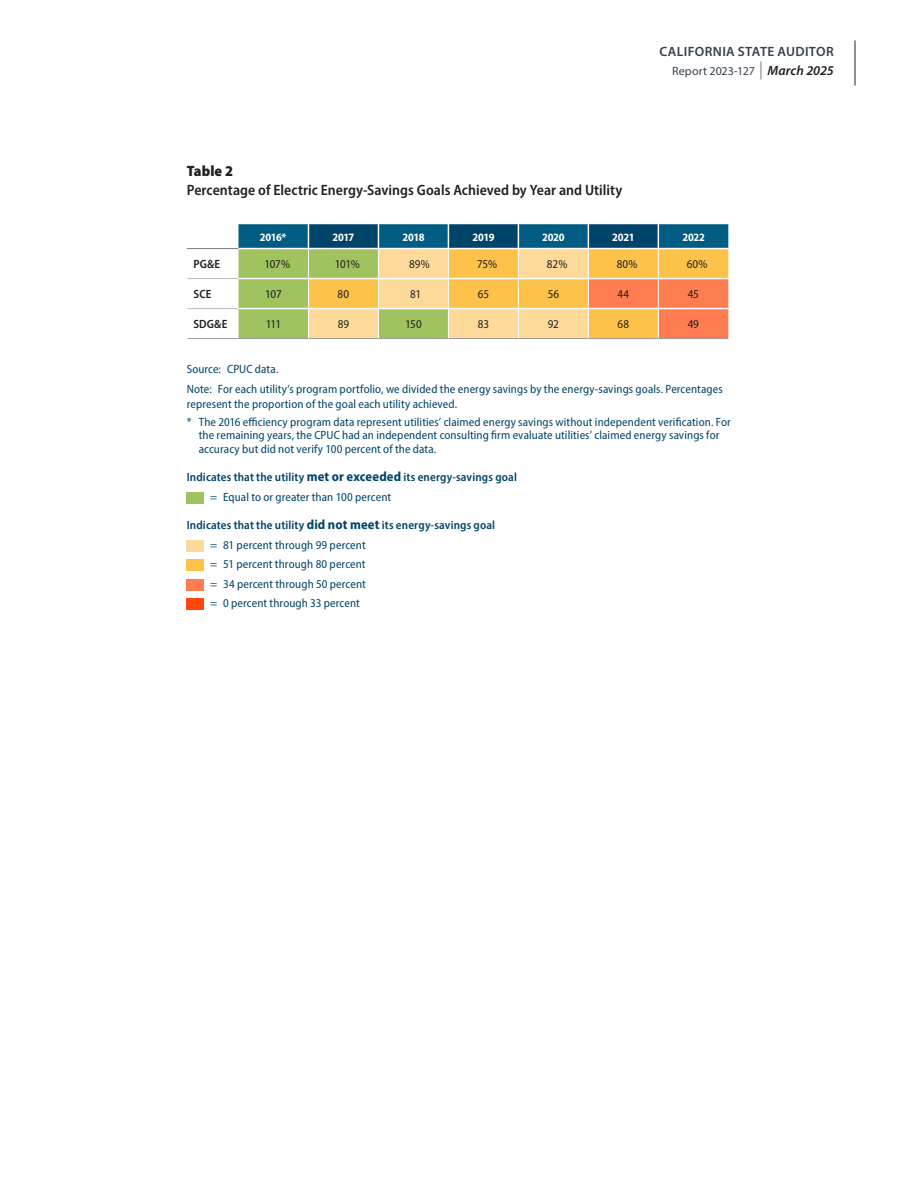
<style>
.page{position:relative;width:918px;height:1188px;background:#fff}
.page>*{position:absolute;margin:0;border:0;box-sizing:border-box;transform-origin:0 0}
.table_title{font:600 semi-condensed 15px "Myriad Pro";letter-spacing:.005em;color:#231f20}
.table_number{font:900 semi-condensed 15px "Myriad Pro";letter-spacing:.01em;color:#231f20}
.t1{font:600 13.5px "Myriad Pro";letter-spacing:.03em;color:#39414e}
.table_text{font:semi-condensed 12px/15px "Myriad Pro";letter-spacing:.01em;color:#00446a}
.graphic_footnotes{font:semi-condensed 12px/13.5px "Myriad Pro";letter-spacing:.01em;color:#00446a}
.table_text-2{font:600 semi-condensed 12px "Myriad Pro";letter-spacing:.01em;color:#00446a}
.table_text-3{font:semi-condensed 12px "Myriad Pro";letter-spacing:-.01em;color:#231f20}
.t2{font:12px "Myriad Pro";letter-spacing:.01em;color:#39414e}
.graphic_source_notes{font:semi-condensed 12px "Myriad Pro";letter-spacing:.005em;color:#00446a}
.table_text-4{font:600 semi-condensed 12px "Myriad Pro";letter-spacing:.01em;color:#231f20}
.table_heads{font:700 semi-condensed 11.25px "Myriad Pro";letter-spacing:-.025em;color:#fff}
.s1{font-weight:300;font-size:18px;color:#231f20}
.s2{font-weight:600;font-style:italic;font-size:13.5px;color:#231f20}
.s3{font-weight:700;font-size:13.5px}
</style>
<div class="page">
<hr style="left:855px;top:40px;width:1px;height:46px;background:#231f20">
<hr style="left:187px;top:248px;width:51px;height:1px;background:#808285">
<hr style="left:188px;top:278px;width:50px;height:1px;background:#bcbdc0">
<hr style="left:188px;top:308px;width:50px;height:1px;background:#bcbdc0">
<svg style="left:238px;top:224px;width:490px;height:114px;background:#b9ac72"></svg>
<hr style="left:188px;top:338px;width:50px;height:1px;background:#999">
<hr style="left:238px;top:338px;width:70px;height:1px;background:#999">
<hr style="left:308px;top:338px;width:70px;height:1px;background:#999">
<hr style="left:378px;top:338px;width:70px;height:1px;background:#999">
<hr style="left:448px;top:338px;width:70px;height:1px;background:#999">
<hr style="left:518px;top:338px;width:70px;height:1px;background:#999">
<hr style="left:588px;top:338px;width:70px;height:1px;background:#999">
<hr style="left:658px;top:338px;width:70px;height:1px;background:#999">
<div style="left:187px;top:492px;width:17px;height:12px;background:#a1c35f"></div>
<div style="left:187px;top:540px;width:17px;height:12px;background:#fdda99"></div>
<div style="left:187px;top:559px;width:17px;height:12px;background:#fcc24a"></div>
<div style="left:187px;top:579px;width:17px;height:12px;background:#ff7d50"></div>
<div style="left:187px;top:598px;width:17px;height:12px;background:#ff460f"></div>
<p class="t1" style="left:659px;top:42px;width:176px">CALIFORNIA STATE AUDITOR</p>
<p class="t2" style="left:672px;top:64px;width:163px">Report 2023-127 <span class="s1">|</span> <span class="s2">March 2025</span></p>
<p class="table_number" style="left:187px;top:161px;width:48px">Table 2</p>
<p class="table_title" style="left:187px;top:181px;width:437px">Percentage of Electric Energy‑Savings Goals Achieved by Year and Utility</p>
<p class="table_heads" style="left:260px;top:230px;width:28px">2016*</p>
<p class="table_heads" style="left:332px;top:230px;width:23px">2017</p>
<p class="table_heads" style="left:402px;top:230px;width:24px">2018</p>
<p class="table_heads" style="left:472px;top:230px;width:24px">2019</p>
<p class="table_heads" style="left:542px;top:230px;width:24px">2020</p>
<p class="table_heads" style="left:612px;top:230px;width:24px">2021</p>
<p class="table_heads" style="left:682px;top:230px;width:24px">2022</p>
<p class="table_text-4" style="left:194px;top:256px;width:28px">PG&amp;E</p>
<p class="table_text-3" style="left:264px;top:257px;width:27px">107%</p>
<p class="table_text-3" style="left:335px;top:257px;width:26px">101%</p>
<p class="table_text-3" style="left:409px;top:257px;width:22px">89%</p>
<p class="table_text-3" style="left:477px;top:257px;width:22px">75%</p>
<p class="table_text-3" style="left:547px;top:257px;width:22px">82%</p>
<p class="table_text-3" style="left:617px;top:257px;width:22px">80%</p>
<p class="table_text-3" style="left:687px;top:257px;width:22px">60%</p>
<p class="table_text-4" style="left:194px;top:286px;width:19px">SCE</p>
<p class="table_text-3" style="left:265px;top:287px;width:18px">107</p>
<p class="table_text-3" style="left:338px;top:287px;width:13px">80</p>
<p class="table_text-3" style="left:410px;top:287px;width:13px">81</p>
<p class="table_text-3" style="left:478px;top:287px;width:13px">65</p>
<p class="table_text-3" style="left:548px;top:287px;width:13px">56</p>
<p class="table_text-3" style="left:617px;top:287px;width:13px">44</p>
<p class="table_text-3" style="left:688px;top:287px;width:13px">45</p>
<p class="table_text-4" style="left:194px;top:316px;width:35px">SDG&amp;E</p>
<p class="table_text-3" style="left:266px;top:317px;width:17px">111</p>
<p class="table_text-3" style="left:338px;top:317px;width:13px">89</p>
<p class="table_text-3" style="left:405px;top:317px;width:18px">150</p>
<p class="table_text-3" style="left:478px;top:317px;width:13px">83</p>
<p class="table_text-3" style="left:548px;top:317px;width:13px">92</p>
<p class="table_text-3" style="left:618px;top:317px;width:13px">68</p>
<p class="table_text-3" style="left:688px;top:317px;width:13px">49</p>
<p class="graphic_source_notes" style="left:187px;top:362px;width:93px">Source: CPUC data.</p>
<p class="table_text" style="left:187px;top:381px;width:538px">Note: For each utility’s program portfolio, we divided the energy savings by the energy‑savings goals. Percentages represent the proportion of the goal each utility achieved.</p>
<p class="graphic_footnotes" style="left:199px;top:415px;width:534px;text-indent:-12px">* The 2016 efficiency program data represent utilities’ claimed energy savings without independent verification. For the remaining years, the CPUC had an independent consulting firm evaluate utilities’ claimed energy savings for accuracy but did not verify 100 percent of the data.</p>
<p class="table_text-2" style="left:187px;top:470px;width:332px">Indicates that the utility <span class="s3">met or exceeded</span> its energy-savings goal</p>
<p class="table_text" style="left:210px;top:489px;width:183px">= Equal to or greater than 100 percent</p>
<p class="table_text-2" style="left:187px;top:518px;width:310px">Indicates that the utility <span class="s3">did not meet</span> its energy-savings goal</p>
<p class="table_text" style="left:210px;top:537px;width:157px">= 81 percent through 99 percent</p>
<p class="table_text" style="left:210px;top:557px;width:157px">= 51 percent through 80 percent</p>
<p class="table_text" style="left:210px;top:576px;width:157px">= 34 percent through 50 percent</p>
<p class="table_text" style="left:210px;top:596px;width:151px">= 0 percent through 33 percent</p>
</div>
